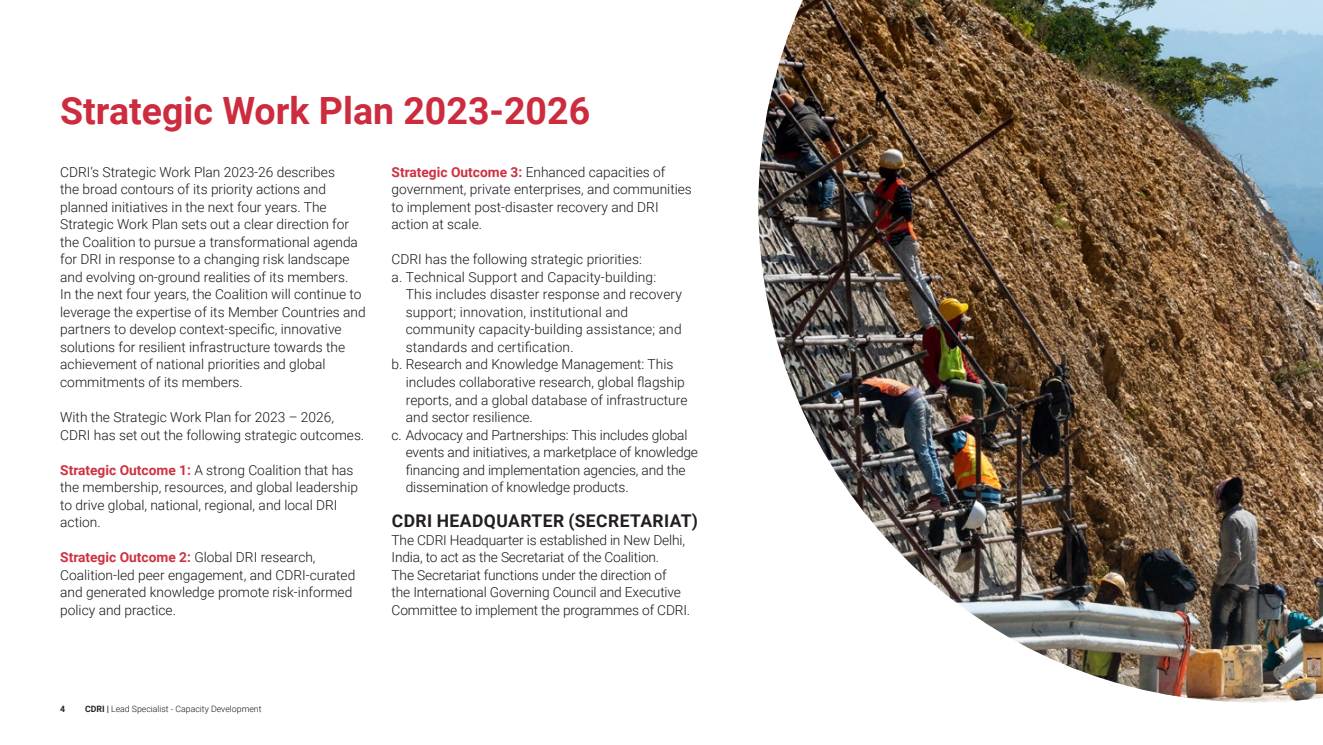
<style>
.page{position:relative;width:1323px;height:745px;background:#fff}
.page>*{position:absolute;margin:0;border:0;box-sizing:border-box;transform-origin:0 0}
.t1{font:700 37.5px "Roboto";color:#cd2b3e}
.t2{font:700 17.5px "Roboto";letter-spacing:.025em;color:#231f20}
.t3{font:300 13.75px/17.5px "Roboto";color:#171717}
.t4{font:300 8.75px "Roboto";color:#171717}
.t5{font:700 8.75px "Roboto";color:#282526}
.s1{font-weight:700;color:#ce3140}
.s2{font-weight:700;color:#282526}
</style>
<div class="page">
<img style="left:758px;top:0;width:565px;height:702px">
<h2 class="t1" style="left:60px;top:84px;width:531px">Strategic Work Plan 2023-2026</h2>
<p class="t3" style="left:60px;top:162px;width:307px">CDRI’s Strategic Work Plan 2023-26 describes<br>the broad contours of its priority actions and planned initiatives in the next four years. The Strategic Work Plan sets out a clear direction for the Coalition to pursue a transformational agenda for DRI in response to a changing risk landscape and evolving on-ground realities of its members.<br>In the next four years, the Coalition will continue to leverage the expertise of its Member Countries and partners to develop context-specific, innovative solutions for resilient infrastructure towards the achievement of national priorities and global commitments of its members.</p>
<p class="t3" style="left:60px;top:407px;width:305px">With the Strategic Work Plan for 2023 – 2026,<br>CDRI has set out the following strategic outcomes.</p>
<p class="t3" style="left:60px;top:460px;width:299px"><span class="s1">Strategic Outcome 1:</span> A strong Coalition that has the membership, resources, and global leadership to drive global, national, regional, and local DRI action.</p>
<p class="t3" style="left:60px;top:547px;width:297px"><span class="s1">Strategic Outcome 2:</span> Global DRI research, Coalition-led peer engagement, and CDRI-curated and generated knowledge promote risk-informed policy and practice.</p>
<p class="t3" style="left:392px;top:162px;width:302px"><span class="s1">Strategic Outcome 3:</span> Enhanced capacities of government, private enterprises, and communities to implement post-disaster recovery and DRI action at scale.</p>
<p class="t3" style="left:392px;top:250px;width:252px">CDRI has the following strategic priorities:</p>
<p class="t3" style="left:406px;top:267px;width:278px;text-indent:-14px">a. Technical Support and Capacity-building:<br>This includes disaster response and recovery support; innovation, institutional and community capacity-building assistance; and standards and certification.</p>
<p class="t3" style="left:406px;top:355px;width:283px;text-indent:-14px">b. Research and Knowledge Management: This includes collaborative research, global flagship reports, and a global database of infrastructure and sector resilience.</p>
<p class="t3" style="left:406px;top:425px;width:294px;text-indent:-14px">c. Advocacy and Partnerships: This includes global events and initiatives, a marketplace of knowledge financing and implementation agencies, and the dissemination of knowledge products.</p>
<h3 class="t2" style="left:392px;top:508px;width:308px">CDRI HEADQUARTER (SECRETARIAT)</h3>
<p class="t3" style="left:392px;top:530px;width:300px">The CDRI Headquarter is established in New Delhi, India, to act as the Secretariat of the Coalition.<br>The Secretariat functions under the direction of<br>the International Governing Council and Executive Committee to implement the programmes of CDRI.</p>
<p class="t5" style="left:60px;top:701px;width:7px">4</p>
<p class="t4" style="left:85px;top:701px;width:178px"><span class="s2">CDRI |</span> Lead Specialist - Capacity Development</p>
</div>
